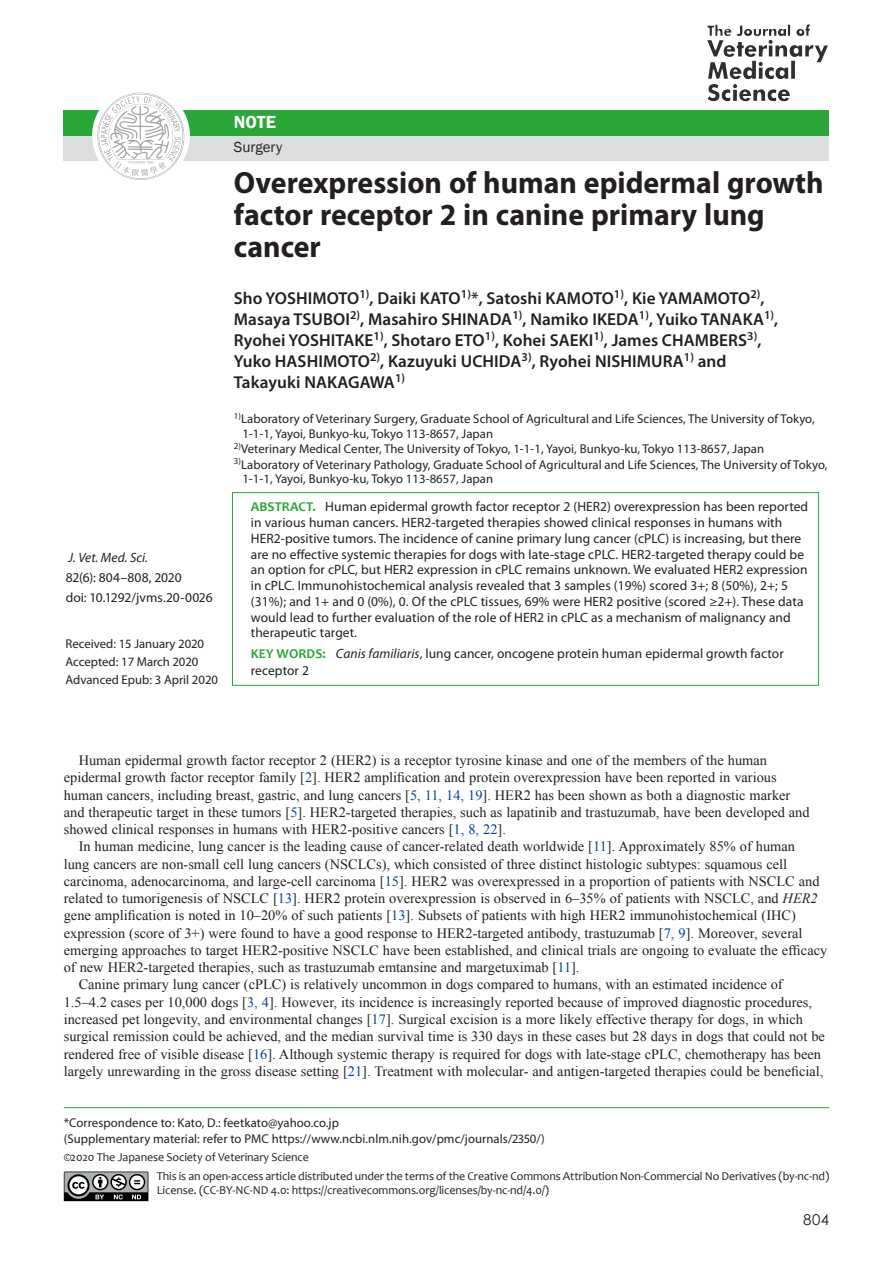
<style>
.page{position:relative;width:893px;height:1263px;background:#fff}
.page>*{position:absolute;margin:0;border:0;box-sizing:border-box;transform-origin:0 0}
.t1{font:700 30.75px/32.2px "Myriad Pro";color:#231f20}
.t2{font:600 18px "Franklin Gothic";color:#fff}
.t3{font:600 17.25px/21px "Myriad Pro";letter-spacing:.005em;color:#231f20}
.t4{font:15px "Franklin Gothic";color:#231f20}
.t5{font:15px "Century Gothic";color:#231f20}
.t6{font:14.25px/17.2px "Times New Roman";color:#231f20}
.t7{font:13.5px/15.8px "Myriad Pro";letter-spacing:.005em;color:#231f20}
.t8{font:italic 13.5px "Myriad Pro";color:#231f20}
.t9{font:12.75px/17.9px "Myriad Pro";letter-spacing:.005em;color:#231f20}
.t10{font:12px/20px "Candara";letter-spacing:-.01em;color:#231f20}
.s1{font-family:"Candara";font-weight:700;color:#2aa738}
.s2{font-style:italic}
.s3{color:#003f98}
</style>
<div class="page">
<hr style="left:64px;top:1107px;width:765px;height:1px;background:#2aa738">
<div style="left:64px;top:136px;width:765px;height:25px;background:#dcdddf"></div>
<div style="left:64px;top:111px;width:765px;height:25px;background:#2aa738"></div>
<div style="left:92px;top:87px;width:98px;height:97px;background:#fff;border-radius:50%"></div>
<svg style="left:94px;top:92px;width:93px;height:88px"></svg>
<img style="left:707px;top:24px;width:106px;height:33px">
<div style="left:232px;top:492px;width:587px;height:194px;border:1px solid #2aa738"></div>
<svg style="left:64px;top:1171px;width:84px;height:30px"></svg>
<p class="t8" style="left:68px;top:549px;width:81px">J. Vet. Med. Sci.</p>
<p class="t7" style="left:66px;top:567px;width:148px;line-height:20px">82(6): 804–808, 2020<br>doi: 10.1292/jvms.20-0026</p>
<p class="t9" style="left:66px;top:634px;width:154px">Received: 15 January 2020<br>Accepted: 17 March 2020<br>Advanced Epub: 3 April 2020</p>
<p class="t2" style="left:234px;top:111px;width:44px">NOTE</p>
<p class="t4" style="left:234px;top:138px;width:50px">Surgery</p>
<h1 class="t1" style="left:234px;top:165px;width:591px">Overexpression of human epidermal growth factor receptor 2 in canine primary lung cancer</h1>
<p class="t3" style="left:234px;top:287px;width:546px">Sho YOSHIMOTO<sup>1)</sup>, Daiki KATO<sup>1)</sup>*, Satoshi KAMOTO<sup>1)</sup>, Kie YAMAMOTO<sup>2)</sup>, Masaya TSUBOI<sup>2)</sup>, Masahiro SHINADA<sup>1)</sup>, Namiko IKEDA<sup>1)</sup>, Yuiko TANAKA<sup>1)</sup>, Ryohei YOSHITAKE<sup>1)</sup>, Shotaro ETO<sup>1)</sup>, Kohei SAEKI<sup>1)</sup>, James CHAMBERS<sup>3)</sup>, Yuko HASHIMOTO<sup>2)</sup>, Kazuyuki UCHIDA<sup>3)</sup>, Ryohei NISHIMURA<sup>1)</sup> and Takayuki NAKAGAWA<sup>1)</sup></p>
<p class="t9" style="left:242px;top:412px;width:574px;line-height:14.2px;text-indent:-9px"><sup>1)</sup>Laboratory of Veterinary Surgery, Graduate School of Agricultural and Life Sciences, The University of Tokyo,<br>1-1-1, Yayoi, Bunkyo-ku, Tokyo 113-8657, Japan</p>
<p class="t9" style="left:234px;top:441px;width:595px;line-height:15.6px"><sup>2)</sup>Veterinary Medical Center, The University of Tokyo, 1-1-1, Yayoi, Bunkyo-ku, Tokyo 113-8657, Japan<br><sup>3)</sup>Laboratory of Veterinary Pathology, Graduate School of Agricultural and Life Sciences, The University of Tokyo,</p>
<p class="t9" style="left:242px;top:469px;width:252px">1-1-1, Yayoi, Bunkyo-ku, Tokyo 113-8657, Japan</p>
<p class="t7" style="left:251px;top:499px;width:559px"><span class="s1">ABSTRACT.</span> Human epidermal growth factor receptor 2 (HER2) overexpression has been reported in various human cancers. HER2-targeted therapies showed clinical responses in humans with HER2-positive tumors. The incidence of canine primary lung cancer (cPLC) is increasing, but there are no effective systemic therapies for dogs with late-stage cPLC. HER2-targeted therapy could be an option for cPLC, but HER2 expression in cPLC remains unknown. We evaluated HER2 expression in cPLC. Immunohistochemical analysis revealed that 3 samples (19%) scored 3+; 8 (50%), 2+; 5 (31%); and 1+ and 0 (0%), 0. Of the cPLC tissues, 69% were HER2 positive (scored ≥2+). These data would lead to further evaluation of the role of HER2 in cPLC as a mechanism of malignancy and therapeutic target.</p>
<p class="t7" style="left:251px;top:645px;width:534px;line-height:16.5px"><span class="s1">KEY WORDS:</span> <span class="s2">Canis familiaris</span>, lung cancer, oncogene protein human epidermal growth factor receptor 2</p>
<p class="t6" style="left:64px;top:751px;width:747px;text-indent:15px">Human epidermal growth factor receptor 2 (HER2) is a receptor tyrosine kinase and one of the members of the human epidermal growth factor receptor family [<span class="s3">2</span>]. HER2 amplification and protein overexpression have been reported in various human cancers, including breast, gastric, and lung cancers [<span class="s3">5, 11, 14, 19</span>]. HER2 has been shown as both a diagnostic marker and therapeutic target in these tumors [<span class="s3">5</span>]. HER2-targeted therapies, such as lapatinib and trastuzumab, have been developed and showed clinical responses in humans with HER2-positive cancers [<span class="s3">1, 8, 22</span>].</p>
<p class="t6" style="left:79px;top:838px;width:718px">In human medicine, lung cancer is the leading cause of cancer-related death worldwide [<span class="s3">11</span>]. Approximately 85% of human</p>
<p class="t6" style="left:64px;top:855px;width:725px">lung cancers are non-small cell lung cancers (NSCLCs), which consisted of three distinct histologic subtypes: squamous cell</p>
<p class="t6" style="left:64px;top:872px;width:757px">carcinoma, adenocarcinoma, and large-cell carcinoma [<span class="s3">15</span>]. HER2 was overexpressed in a proportion of patients with NSCLC and</p>
<p class="t6" style="left:64px;top:889px;width:755px">related to tumorigenesis of NSCLC [<span class="s3">13</span>]. HER2 protein overexpression is observed in 6–35% of patients with NSCLC, and <span class="s2">HER2</span></p>
<p class="t6" style="left:64px;top:907px;width:734px">gene amplification is noted in 10–20% of such patients [<span class="s3">13</span>]. Subsets of patients with high HER2 immunohistochemical (IHC)</p>
<p class="t6" style="left:64px;top:924px;width:740px">expression (score of 3+) were found to have a good response to HER2-targeted antibody, trastuzumab [<span class="s3">7, 9</span>]. Moreover, several</p>
<p class="t6" style="left:64px;top:941px;width:765px">emerging approaches to target HER2-positive NSCLC have been established, and clinical trials are ongoing to evaluate the efficacy</p>
<p class="t6" style="left:64px;top:958px;width:517px">of new HER2-targeted therapies, such as trastuzumab emtansine and margetuximab [<span class="s3">11</span>].</p>
<p class="t6" style="left:79px;top:976px;width:706px">Canine primary lung cancer (cPLC) is relatively uncommon in dogs compared to humans, with an estimated incidence of</p>
<p class="t6" style="left:64px;top:993px;width:750px">1.5–4.2 cases per 10,000 dogs [<span class="s3">3, 4</span>]. However, its incidence is increasingly reported because of improved diagnostic procedures,</p>
<p class="t6" style="left:64px;top:1010px;width:741px">increased pet longevity, and environmental changes [<span class="s3">17</span>]. Surgical excision is a more likely effective therapy for dogs, in which</p>
<p class="t6" style="left:64px;top:1027px;width:763px">surgical remission could be achieved, and the median survival time is 330 days in these cases but 28 days in dogs that could not be</p>
<p class="t6" style="left:64px;top:1045px;width:759px">rendered free of visible disease [<span class="s3">16</span>]. Although systemic therapy is required for dogs with late-stage cPLC, chemotherapy has been</p>
<p class="t6" style="left:64px;top:1062px;width:761px">largely unrewarding in the gross disease setting [<span class="s3">21</span>]. Treatment with molecular- and antigen-targeted therapies could be beneficial,</p>
<p class="t9" style="left:64px;top:1114px;width:482px;line-height:15.8px">*Correspondence to: Kato, D.: feetkato@yahoo.co.jp<br>(Supplementary material: refer to PMC https://www.ncbi.nlm.nih.gov/pmc/journals/2350/)</p>
<p class="t10" style="left:157px;top:1146px;width:674px;text-indent:-93px">©2020 The Japanese Society of Veterinary Science<br>This is an open-access article distributed under the terms of the Creative Commons Attribution Non-Commercial No Derivatives (by-nc-nd)</p>
<p class="t10" style="left:157px;top:1180px;width:394px">License. (CC-BY-NC-ND 4.0: https://creativecommons.org/licenses/by-nc-nd/4.0/)</p>
<p class="t5" style="left:803px;top:1209px;width:27px">804</p>
</div>
